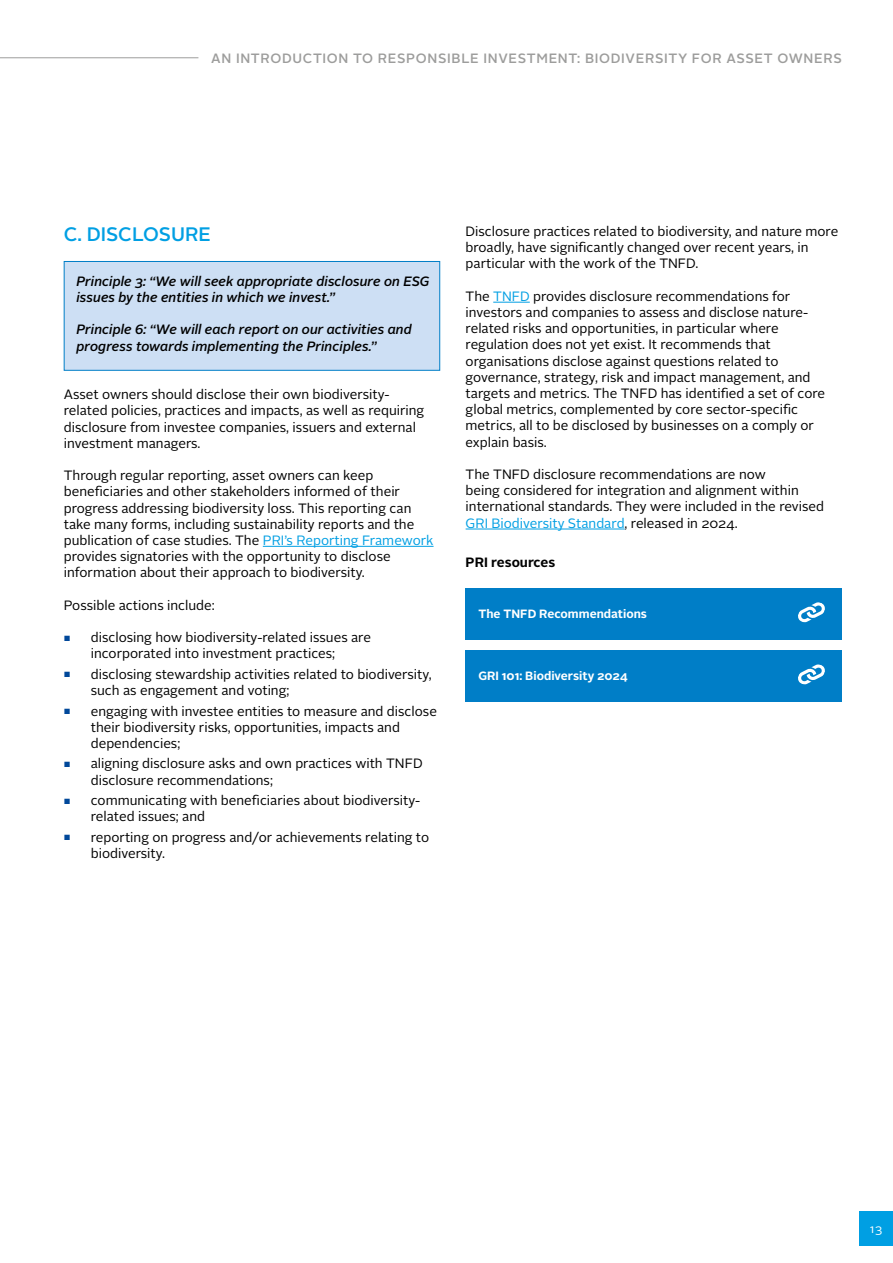
<style>
.page{position:relative;width:893px;height:1263px;background:#fff}
.page>*{position:absolute;margin:0;border:0;box-sizing:border-box;transform-origin:0 0}
.t1{font:500 19.5px "Alright Sans";color:#009fe3}
.t2{font:13.5px/16.2px "Alright Sans";color:#000}
.t3{font:italic 500 13.5px/16.2px "Alright Sans";color:#000}
.t4{font:500 13.5px "Alright Sans";letter-spacing:.05em;color:#9d9d9c}
.t5{font:700 13.5px "Alright Sans";color:#000}
.t6{font:700 12px "Alright Sans";color:#fff}
.t7{font:12px "Alright Sans";color:#fff}
.s1{color:#009fe3}
.s2{font-size:7.5px;color:#00489a}
</style>
<div class="page">
<div style="left:859px;top:1212px;width:34px;height:34px;background:#009fe3"></div>
<hr style="left:0;top:57px;width:198px;height:1px;background:#9d9d9c">
<div style="left:64px;top:261px;width:376px;height:110px;background:#cddff4;border:1px solid #007ec7"></div>
<hr style="left:263px;top:546px;width:171px;height:1px;background:#009fe3">
<div style="left:466px;top:588px;width:376px;height:51px;background:#007ec7"></div>
<svg style="left:798px;top:602px;width:27px;height:21px"></svg>
<div style="left:466px;top:650px;width:376px;height:52px;background:#007ec7"></div>
<svg style="left:798px;top:664px;width:27px;height:21px"></svg>
<hr style="left:493px;top:302px;width:37px;height:1px;background:#009fe3">
<hr style="left:466px;top:529px;width:159px;height:1px;background:#009fe3">
<p class="t4" style="left:211px;top:49px;width:632px">AN INTRODUCTION TO RESPONSIBLE INVESTMENT: BIODIVERSITY FOR ASSET OWNERS</p>
<h1 class="t1" style="left:64px;top:220px;width:149px">C. DISCLOSURE</h1>
<p class="t3" style="left:77px;top:273px;width:355px">Principle 3: “We will seek appropriate disclosure on ESG issues by the entities in which we invest.”</p>
<p class="t3" style="left:77px;top:322px;width:337px">Principle 6: “We will each report on our activities and progress towards implementing the Principles.”</p>
<p class="t2" style="left:64px;top:387px;width:362px">Asset owners should disclose their own biodiversity&shy;related policies, practices and impacts, as well as requiring disclosure from investee companies, issuers and external investment managers.</p>
<p class="t2" style="left:64px;top:468px;width:371px">Through regular reporting, asset owners can keep beneficiaries and other stakeholders informed of their progress addressing biodiversity loss. This reporting can take many forms, including sustainability reports and the publication of case studies. The <span class="s1">PRI’s Reporting Framework </span>provides signatories with the opportunity to disclose information about their approach to biodiversity.</p>
<p class="t2" style="left:64px;top:597px;width:152px">Possible actions include:</p>
<p class="t2" style="left:91px;top:630px;width:282px;text-indent:-27px"><span class="s2">■</span> disclosing how biodiversity-related issues are incorporated into investment practices;</p>
<p class="t2" style="left:91px;top:666px;width:342px;text-indent:-27px"><span class="s2">■</span> disclosing stewardship activities related to biodiversity, such as engagement and voting;</p>
<p class="t2" style="left:91px;top:703px;width:348px;text-indent:-27px"><span class="s2">■</span> engaging with investee entities to measure and disclose their biodiversity risks, opportunities, impacts and dependencies;</p>
<p class="t2" style="left:91px;top:756px;width:333px;text-indent:-27px"><span class="s2">■</span> aligning disclosure asks and own practices with TNFD disclosure recommendations;</p>
<p class="t2" style="left:91px;top:792px;width:331px;text-indent:-27px"><span class="s2">■</span> communicating with beneficiaries about biodiversity&shy;related issues; and</p>
<p class="t2" style="left:91px;top:829px;width:340px;text-indent:-27px"><span class="s2">■</span> reporting on progress and/or achievements relating to biodiversity.</p>
<p class="t2" style="left:466px;top:223px;width:374px">Disclosure practices related to biodiversity, and nature more broadly, have significantly changed over recent years, in particular with the work of the TNFD.</p>
<p class="t2" style="left:466px;top:288px;width:361px">The <span class="s1">TNFD</span> provides disclosure recommendations for investors and companies to assess and disclose nature&shy;related risks and opportunities, in particular where regulation does not yet exist. It recommends that organisations disclose against questions related to governance, strategy, risk and impact management, and targets and metrics. The TNFD has identified a set of core global metrics, complemented by core sector-specific metrics, all to be disclosed by businesses on a comply or explain basis.</p>
<p class="t2" style="left:466px;top:466px;width:360px">The TNFD disclosure recommendations are now<br>being considered for integration and alignment within international standards. They were included in the revised <span class="s1">GRI Biodiversity Standard</span>, released in 2024.</p>
<p class="t5" style="left:466px;top:552px;width:91px">PRI resources</p>
<p class="t6" style="left:478px;top:606px;width:170px">The TNFD Recommendations</p>
<p class="t6" style="left:478px;top:668px;width:151px">GRI 101: Biodiversity 2024</p>
<p class="t7" style="left:870px;top:1221px;width:14px">13</p>
</div>
